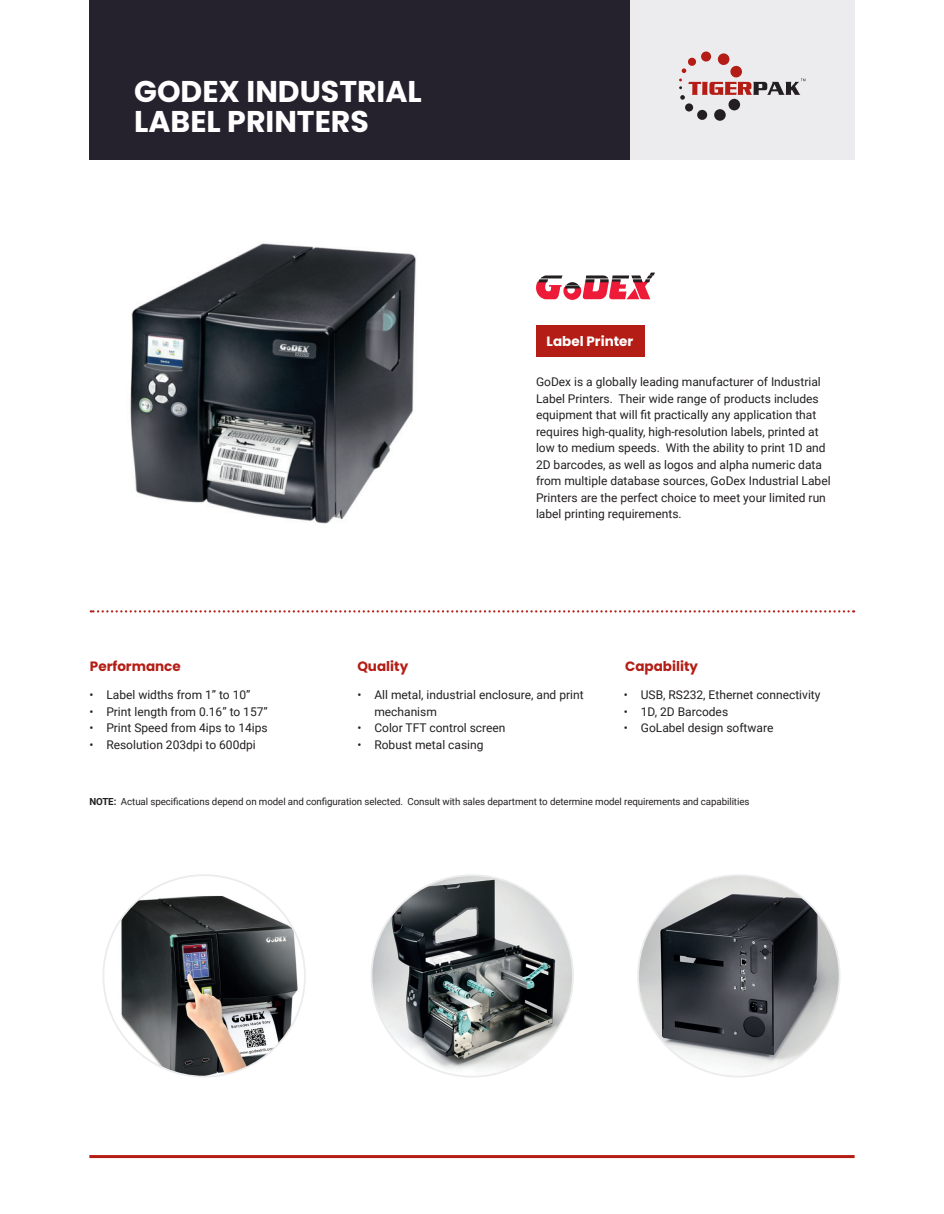
<style>
.page{position:relative;width:944px;height:1214px;background:#fff}
.page>*{position:absolute;margin:0;border:0;box-sizing:border-box;transform-origin:0 0}
.t1{font:700 30px/30px "Poppins";color:#fff}
.t2{font:700 13.5px "Poppins";color:#b41d15}
.t3{font:700 13.5px "Poppins";color:#fff}
.t4{font:12px/16.5px "Roboto";color:#231f20}
.t5{font:9.75px "Roboto";letter-spacing:-.01em;color:#231f20}
.s1{font-weight:700}
</style>
<div class="page">
<hr style="left:89px;top:1155px;width:765px;height:3px;background:#b41d15">
<img style="left:130px;top:243px;width:286px;height:281px">
<div style="left:536px;top:325px;width:108px;height:32px;background:#b41d15"></div>
<div style="left:89px;top:0;width:540px;height:159px;background:#25212d"></div>
<div style="left:629px;top:0;width:225px;height:159px;background:#ececee"></div>
<svg style="left:91px;top:610px;width:763px;height:2px"></svg>
<img style="left:118px;top:896px;width:183px;height:180px">
<img style="left:371px;top:875px;width:202px;height:201px;border-radius:101px">
<img style="left:638px;top:875px;width:201px;height:201px;border-radius:101px">
<svg style="left:536px;top:272px;width:119px;height:28px"></svg>
<div style="left:728px;top:99px;width:12px;height:11px;background:#231f20;border-radius:50%"></div>
<div style="left:714px;top:109px;width:11px;height:12px;background:#231f20;border-radius:50%"></div>
<div style="left:697px;top:110px;width:10px;height:10px;background:#231f20;border-radius:50%"></div>
<div style="left:685px;top:103px;width:8px;height:8px;background:#231f20;border-radius:50%"></div>
<svg style="left:700px;top:51px;width:11px;height:11px"></svg>
<svg style="left:679px;top:53px;width:126px;height:47px"></svg>
<h1 class="t1" style="left:134px;top:76px;width:289px">GODEX INDUSTRIAL<br>LABEL PRINTERS</h1>
<p class="t3" style="left:546px;top:333px;width:88px">Label Printer</p>
<p class="t4" style="left:536px;top:373px;width:296px">GoDex is a globally leading manufacturer of Industrial Label Printers. Their wide range of products includes equipment that will fit practically any application that requires high-quality, high-resolution labels, printed at low to medium speeds. With the ability to print 1D and 2D barcodes, as well as logos and alpha numeric data from multiple database sources, GoDex Industrial Label Printers are the perfect choice to meet your limited run label printing requirements.</p>
<p class="t2" style="left:90px;top:659px;width:92px">Performance</p>
<p class="t2" style="left:357px;top:659px;width:52px">Quality</p>
<p class="t2" style="left:625px;top:659px;width:74px">Capability</p>
<p class="t4" style="left:89px;top:686px;width:163px">• Label widths from 1” to 10”</p>
<p class="t4" style="left:89px;top:703px;width:180px">• Print length from 0.16” to 157”</p>
<p class="t4" style="left:89px;top:719px;width:180px">• Print Speed from 4ips to 14ips</p>
<p class="t4" style="left:89px;top:736px;width:168px">• Resolution 203dpi to 600dpi</p>
<p class="t4" style="left:374px;top:686px;width:211px;text-indent:-17px">• All metal, industrial enclosure, and print mechanism</p>
<p class="t4" style="left:357px;top:719px;width:150px">• Color TFT control screen</p>
<p class="t4" style="left:357px;top:736px;width:128px">• Robust metal casing</p>
<p class="t4" style="left:624px;top:686px;width:198px">• USB, RS232, Ethernet connectivity</p>
<p class="t4" style="left:624px;top:703px;width:106px">• 1D, 2D Barcodes</p>
<p class="t4" style="left:624px;top:719px;width:151px">• GoLabel design software</p>
<p class="t5" style="left:89px;top:794px;width:661px"><span class="s1">NOTE:</span> Actual specifications depend on model and configuration selected. Consult with sales department to determine model requirements and capabilities</p>
</div>
